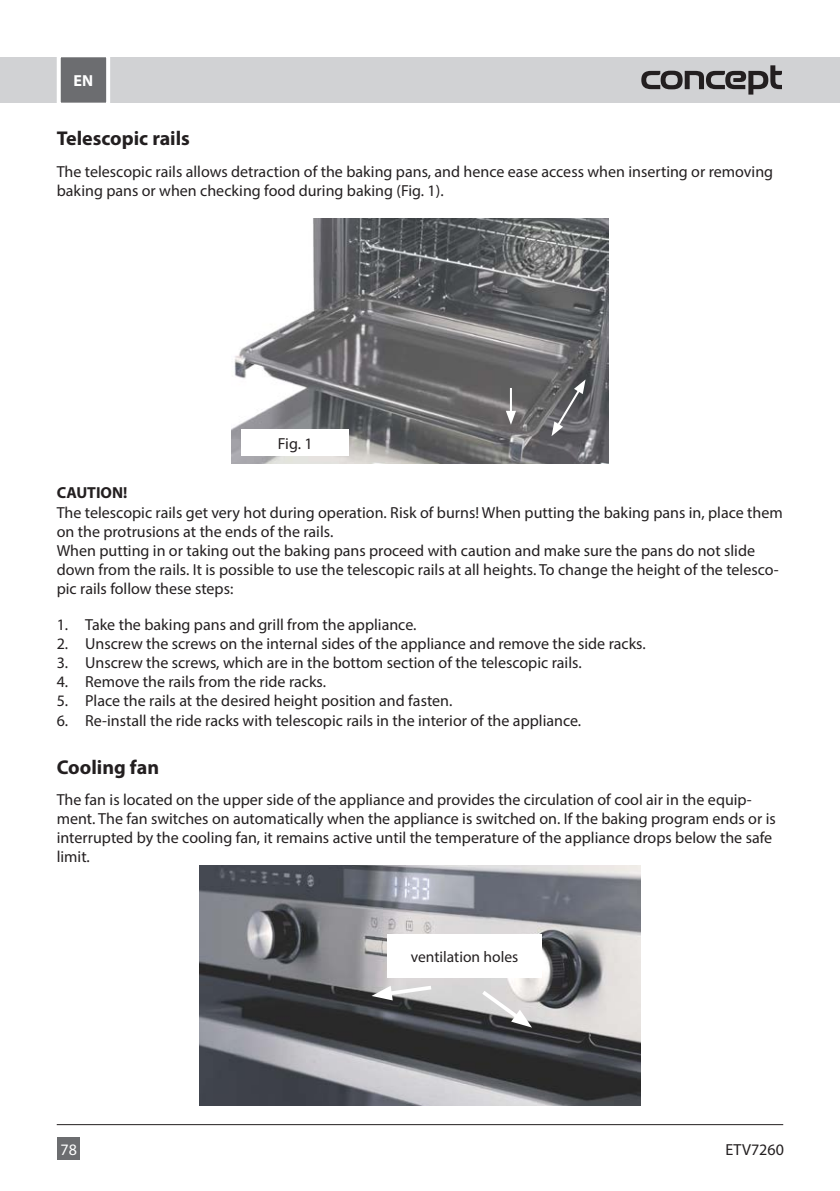
<style>
.page{position:relative;width:840px;height:1191px;background:#fff}
.page>*{position:absolute;margin:0;border:0;box-sizing:border-box;transform-origin:0 0}
.nadpis_2{font:700 20px "Myriad Pro";color:#231f20}
.CZ_text{font:16px/19.2px "Myriad Pro";color:#231f20}
.CZ_text_mezera_za{font:16px/19.2px "Myriad Pro";color:#231f20}
.CZ_tucne_mezera_pred{font:700 16px "Myriad Pro";color:#231f20}
.t1{font:700 16px "Myriad Pro";color:#fff}
.t2{font:16px "Myriad Pro";color:#fff}
.CZ_text-2{font:15.6px "Myriad Pro";color:#231f20}
</style>
<div class="page">
<img style="left:232px;top:218px;width:375px;height:245px">
<div style="left:241px;top:429px;width:108px;height:27px;background:#fff"></div>
<hr style="left:509px;top:388px;width:2px;height:26px;background:#fff">
<svg style="left:505px;top:411px;width:10px;height:14px"></svg>
<svg style="left:551px;top:379px;width:34px;height:57px;background:#727275"></svg>
<img style="left:199px;top:865px;width:441px;height:240px">
<div style="left:387px;top:934px;width:154px;height:43px;background:#fff"></div>
<svg style="left:478px;top:987px;width:53px;height:40px"></svg>
<svg style="left:371px;top:983px;width:64px;height:17px"></svg>
<div style="left:0;top:57px;width:839px;height:46px;background:#d1d2d4"></div>
<svg style="left:641px;top:65px;width:140px;height:30px"></svg>
<svg style="left:56px;top:57px;width:54px;height:46px;background:#848587"></svg>
<div style="left:57px;top:1137px;width:23px;height:23px;background:#6c6d70"></div>
<hr style="left:57px;top:1124px;width:725px;height:1px;background:#231f20">
<p class="t1" style="left:74px;top:70px;width:21px">EN</p>
<p class="nadpis_2" style="left:57px;top:126px;width:135px">Telescopic rails</p>
<p class="CZ_text" style="left:57px;top:161px;width:717px">The telescopic rails allows detraction of the baking pans, and hence ease access when inserting or removing baking pans or when checking food during baking (Fig. 1).</p>
<p class="CZ_text" style="left:278px;top:433px;width:36px">Fig. 1</p>
<p class="CZ_tucne_mezera_pred" style="left:57px;top:482px;width:72px">CAUTION!</p>
<p class="CZ_text" style="left:57px;top:502px;width:727px">The telescopic rails get very hot during operation. Risk of burns! When putting the baking pans in, place them on the protrusions at the ends of the rails.</p>
<p class="CZ_text_mezera_za" style="left:57px;top:541px;width:723px">When putting in or taking out the baking pans proceed with caution and make sure the pans do not slide down from the rails. It is possible to use the telescopic rails at all heights. To change the height of the telesco&shy;pic rails follow these steps:</p>
<p class="CZ_text" style="left:57px;top:614px;width:361px">1. Take the baking pans and grill from the appliance.</p>
<p class="CZ_text" style="left:57px;top:633px;width:590px">2. Unscrew the screws on the internal sides of the appliance and remove the side racks.</p>
<p class="CZ_text" style="left:57px;top:653px;width:526px">3. Unscrew the screws, which are in the bottom section of the telescopic rails.</p>
<p class="CZ_text" style="left:57px;top:672px;width:271px">4. Remove the rails from the ride racks.</p>
<p class="CZ_text" style="left:57px;top:691px;width:397px">5. Place the rails at the desired height position and fasten.</p>
<p class="CZ_text" style="left:57px;top:710px;width:525px">6. Re-install the ride racks with telescopic rails in the interior of the appliance.</p>
<p class="nadpis_2" style="left:57px;top:754px;width:104px">Cooling fan</p>
<p class="CZ_text" style="left:57px;top:789px;width:720px">The fan is located on the upper side of the appliance and provides the circulation of cool air in the equip&shy;ment. The fan switches on automatically when the appliance is switched on. If the baking program ends or is interrupted by the cooling fan, it remains active until the temperature of the appliance drops below the safe limit.</p>
<p class="CZ_text-2" style="left:410px;top:947px;width:109px">ventilation holes</p>
<p class="t2" style="left:61px;top:1139px;width:18px">78</p>
<p class="CZ_text" style="left:725px;top:1139px;width:60px">ETV7260</p>
</div>
